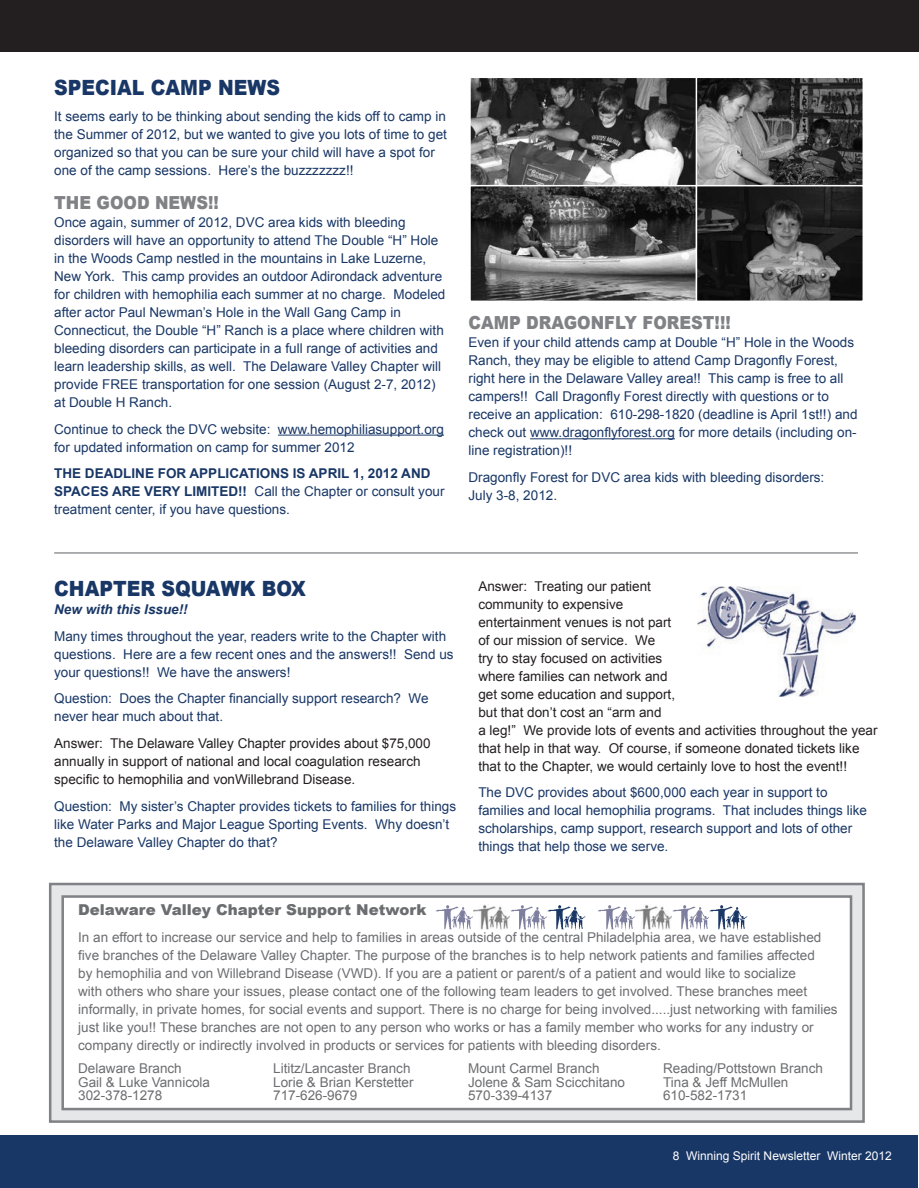
<style>
.page{position:relative;width:919px;height:1188px;background:#fff}
.page>*{position:absolute;margin:0;border:0;box-sizing:border-box;transform-origin:0 0}
.t1{font:900 21px "Arial";color:#193766;scale:.9 1}
.t2{font:900 18px "Arial";color:#808285;scale:.9 1}
.t3{font:900 15px "Arial";color:#6c6d70}
.t4{font:13.5px/18px "Arial";color:#193766}
.t5{font:13.5px/13.5px "Arial";color:#6c6d70}
.t6{font:13.5px/18px "Arial";color:#231f20}
.t7{font:700 13.5px/18px "Arial";color:#193766}
.t8{font:italic 700 13.5px "Arial";color:#193766}
.t9{font:12px "Arial";color:#fff}
.s1{font-weight:400}
</style>
<div class="page">
<div style="left:0;top:0;width:918px;height:51px;background:#231f20"></div>
<div style="left:0;top:1134px;width:917px;height:53px;background:#193766"></div>
<svg style="left:49px;top:882px;width:816px;height:241px"></svg>
<div style="left:61px;top:895px;width:791px;height:215px;border:3px solid #808285"></div>
<div style="left:428px;top:898px;width:168px;height:34px;background:#fff"></div>
<img style="left:436px;top:905px;width:149px;height:24px">
<div style="left:590px;top:898px;width:168px;height:34px;background:#fff"></div>
<img style="left:598px;top:905px;width:149px;height:24px">
<hr style="left:54px;top:552px;width:803px;height:1px;background:#939598">
<hr style="left:278px;top:434px;width:166px;height:1px;background:#193766">
<hr style="left:530px;top:438px;width:145px;height:1px;background:#193766">
<img style="left:472px;top:80px;width:223px;height:105px">
<div style="left:469px;top:77px;width:232px;height:111px;border:2px solid #fff"></div>
<img style="left:698px;top:80px;width:162px;height:105px">
<div style="left:695px;top:77px;width:168px;height:111px;border:2px solid #fff"></div>
<img style="left:472px;top:188px;width:388px;height:111px">
<div style="left:695px;top:185px;width:168px;height:117px;border:2px solid #fff"></div>
<div style="left:469px;top:185px;width:228px;height:117px;border:2px solid #fff"></div>
<img style="left:697px;top:586px;width:158px;height:110px">
<h1 class="t1" style="left:54px;top:72px;width:252px">SPECIAL CAMP NEWS</h1>
<p class="t4" style="left:54px;top:107px;width:394px">It seems early to be thinking about sending the kids off to camp in the Summer of 2012, but we wanted to give you lots of time to get organized so that you can be sure your child will have a spot for one of the camp sessions. Here’s the buzzzzzzz!!</p>
<h2 class="t2" style="left:54px;top:189px;width:184px">THE GOOD NEWS!!</h2>
<p class="t4" style="left:54px;top:213px;width:392px">Once again, summer of 2012, DVC area kids with bleeding disorders will have an opportunity to attend The Double “H” Hole in the Woods Camp nestled in the mountains in Lake Luzerne, New York. This camp provides an outdoor Adirondack adventure for children with hemophilia each summer at no charge. Modeled after actor Paul Newman’s Hole in the Wall Gang Camp in Connecticut, the Double “H” Ranch is a place where children with bleeding disorders can participate in a full range of activities and learn leadership skills, as well. The Delaware Valley Chapter will provide FREE transportation for one session (August 2-7, 2012) at Double H Ranch.</p>
<p class="t4" style="left:54px;top:420px;width:391px">Continue to check the DVC website: www.hemophiliasupport.org for updated information on camp for summer 2012</p>
<p class="t7" style="left:54px;top:465px;width:392px">THE DEADLiNE FoR APPLiCATioNS iS APRiL 1, 2012 AND<br>SPACES ARE VERY LiMiTED!! <span class="s1">Call the Chapter or consult your treatment center, if you have questions.</span></p>
<h2 class="t2" style="left:468px;top:310px;width:293px">CAMP DRAGONFLY FOREST!!!</h2>
<p class="t4" style="left:468px;top:334px;width:390px">Even if your child attends camp at Double “H” Hole in the Woods Ranch, they may be eligible to attend Camp Dragonfly Forest, right here in the Delaware Valley area!! This camp is free to all campers!! Call Dragonfly Forest directly with questions or to receive an application: 610-298-1820 (deadline is April 1st!!) and check out www.dragonflyforest.org for more details (including on&shy;line registration)!!</p>
<p class="t4" style="left:468px;top:468px;width:357px">Dragonfly Forest for DVC area kids with bleeding disorders:<br>July 3-8, 2012.</p>
<h1 class="t1" style="left:54px;top:573px;width:281px">CHAPTER SQUAWK BOX</h1>
<p class="t8" style="left:54px;top:600px;width:135px">New with this Issue!!</p>
<p class="t4" style="left:54px;top:627px;width:401px">Many times throughout the year, readers write to the Chapter with questions. Here are a few recent ones and the answers!! Send us your questions!! We have the answers!</p>
<p class="t4" style="left:54px;top:689px;width:376px">Question: Does the Chapter financially support research? We never hear much about that.</p>
<p class="t6" style="left:54px;top:734px;width:378px">Answer: The Delaware Valley Chapter provides about $75,000 annually in support of national and local coagulation research specific to hemophilia and vonWillebrand Disease.</p>
<p class="t4" style="left:54px;top:797px;width:403px">Question: My sister’s Chapter provides tickets to families for things like Water Parks and Major League Sporting Events. Why doesn’t the Delaware Valley Chapter do that?</p>
<p class="t6" style="left:478px;top:577px;width:400px">Answer: Treating our patient<br>community to expensive<br>entertainment venues is not part<br>of our mission of service. We<br>try to stay focused on activities<br>where families can network and<br>get some education and support,<br>but that don’t cost an “arm and<br>a leg!” We provide lots of events and activities throughout the year that help in that way. Of course, if someone donated tickets like that to the Chapter, we would certainly love to host the event!!</p>
<p class="t4" style="left:478px;top:783px;width:390px">The DVC provides about $600,000 each year in support to families and local hemophilia programs. That includes things like scholarships, camp support, research support and lots of other things that help those we serve.</p>
<p class="t3" style="left:78px;top:899px;width:350px">Delaware Valley Chapter Support Network</p>
<p class="t5" style="left:78px;top:928px;width:760px;line-height:18px">In an effort to increase our service and help to families in areas outside of the central Philadelphia area, we have established five branches of the Delaware Valley Chapter. The purpose of the branches is to help network patients and families affected<br>by hemophilia and von Willebrand Disease (VWD). If you are a patient or parent/s of a patient and would like to socialize<br>with others who share your issues, please contact one of the following team leaders to get involved. These branches meet informally, in private homes, for social events and support. There is no charge for being involved.....just networking with families just like you!! These branches are not open to any person who works or has a family member who works for any industry or company directly or indirectly involved in products or services for patients with bleeding disorders.</p>
<p class="t5" style="left:78px;top:1061px;width:133px">Delaware Branch<br>Gail &amp; Luke Vannicola<br>302-378-1278</p>
<p class="t5" style="left:273px;top:1061px;width:142px">Lititz/Lancaster Branch<br>Lorie &amp; Brian Kerstetter<br>717-626-9679</p>
<p class="t5" style="left:468px;top:1061px;width:158px">Mount Carmel Branch<br>Jolene &amp; Sam Scicchitano<br>570-339-4137</p>
<p class="t5" style="left:663px;top:1061px;width:161px">Reading/Pottstown Branch<br>Tina &amp; Jeff McMullen<br>610-582-1731</p>
<p class="t9" style="left:672px;top:1147px;width:220px">8 Winning Spirit Newsletter Winter 2012</p>
</div>
